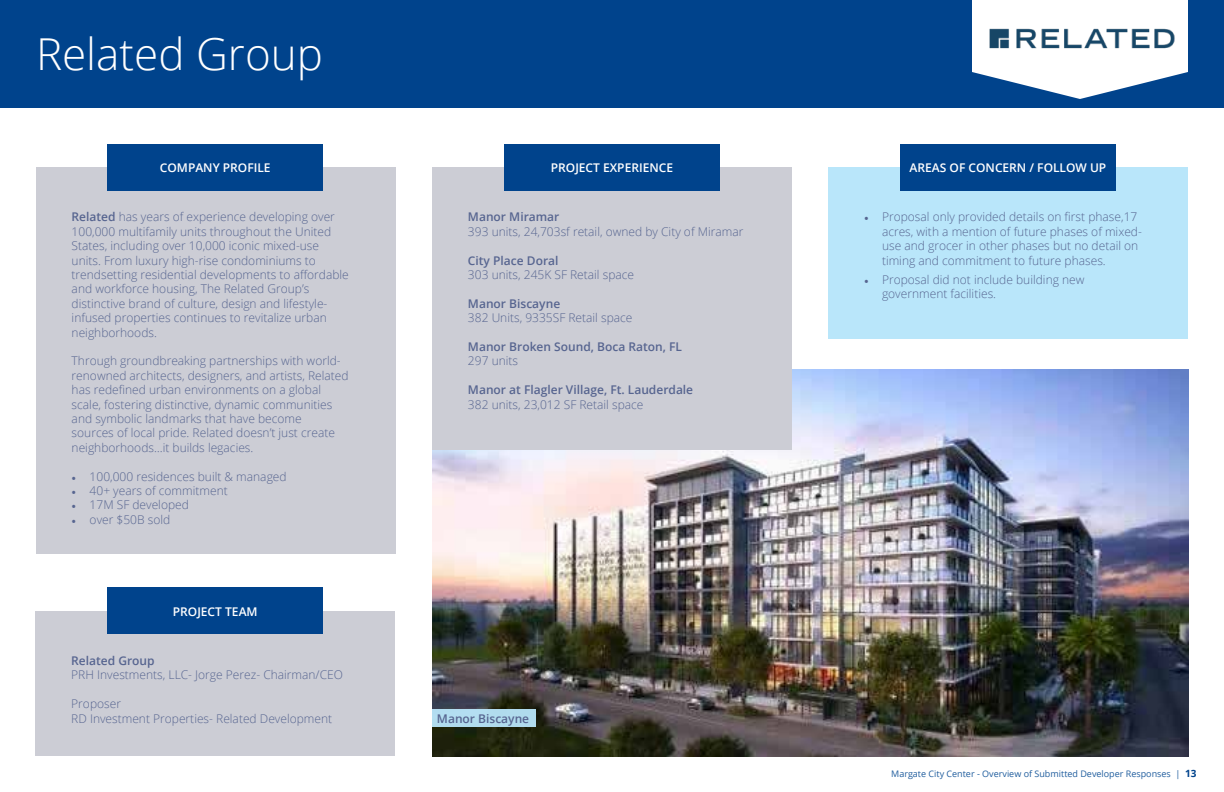
<style>
.page{position:relative;width:1224px;height:792px;background:#fff}
.page>*{position:absolute;margin:0;border:0;box-sizing:border-box;transform-origin:0 0}
.t1{font:300 44px "Open Sans";color:#fff}
.t2{font:300 12px/14.4px "Open Sans";color:#576590}
.t3{font:600 12px "Open Sans";color:#576590}
.t4{font:600 12px "Open Sans";color:#fff}
.t5{font:9px "Open Sans";color:#215e9e}
.s1{font-weight:600}
.s2{font-family:"Minion Pro";font-weight:400}
.s3{font-weight:700;font-size:10px;color:#00438c}
</style>
<div class="page">
<div style="left:0;top:0;width:1224px;height:108px;background:#00438c"></div>
<svg style="left:972px;top:0;width:216px;height:99px"></svg>
<img style="left:432px;top:369px;width:756px;height:387px">
<img style="left:981px;top:9px;width:198px;height:61px">
<div style="left:432px;top:168px;width:360px;height:282px;background:#cccdd5"></div>
<div style="left:504px;top:144px;width:216px;height:47px;background:#00438c"></div>
<div style="left:36px;top:167px;width:359px;height:387px;background:#cccdd5"></div>
<div style="left:107px;top:144px;width:216px;height:47px;background:#00438c"></div>
<div style="left:828px;top:167px;width:360px;height:171px;background:#b9e6fa"></div>
<div style="left:900px;top:144px;width:216px;height:47px;background:#00438c"></div>
<div style="left:36px;top:611px;width:359px;height:145px;background:#cccdd5"></div>
<div style="left:107px;top:588px;width:216px;height:46px;background:#00438c"></div>
<div style="left:432px;top:710px;width:104px;height:17px;background:#b1dcee"></div>
<h1 class="t1" style="left:36px;top:24px;width:288px">Related Group</h1>
<p class="t4" style="left:160px;top:160px;width:112px">COMPANY PROFILE</p>
<p class="t2" style="left:72px;top:210px;width:279px"><span class="s1">Related</span> has years of experience developing over 100,000 multifamily units throughout the United States, including over 10,000 iconic mixed-use units. From luxury high-rise condominiums to trendsetting residential developments to affordable and workforce housing, The Related Group’s distinctive brand of culture, design and lifestyle&shy;infused properties continues to revitalize urban neighborhoods.</p>
<p class="t2" style="left:72px;top:354px;width:278px">Through groundbreaking partnerships with world&shy;renowned architects, designers, and artists, Related has redefined urban environments on a global scale, fostering distinctive, dynamic communities and symbolic landmarks that have become<br>sources of local pride. Related doesn’t just create neighborhoods…it builds legacies.</p>
<p class="t2" style="left:72px;top:469px;width:217px"><span class="s2">•</span> 100,000 residences built &amp; managed</p>
<p class="t2" style="left:72px;top:483px;width:158px"><span class="s2">•</span> 40+ years of commitment</p>
<p class="t2" style="left:72px;top:498px;width:119px"><span class="s2">•</span> 17M SF developed</p>
<p class="t2" style="left:72px;top:512px;width:100px"><span class="s2">•</span> over $50B sold</p>
<p class="t4" style="left:173px;top:603px;width:86px">PROJECT TEAM</p>
<p class="t3" style="left:71px;top:652px;width:85px">Related Group</p>
<p class="t2" style="left:71px;top:667px;width:273px">PRH Investments, LLC- Jorge Perez- Chairman/CEO</p>
<p class="t2" style="left:71px;top:696px;width:262px">Proposer<br>RD Investment Properties- Related Development</p>
<p class="t4" style="left:551px;top:160px;width:124px">PROJECT EXPERIENCE</p>
<p class="t3" style="left:468px;top:209px;width:93px">Manor Miramar</p>
<p class="t2" style="left:468px;top:224px;width:277px">393 units, 24,703sf retail, owned by City of Miramar</p>
<p class="t3" style="left:468px;top:252px;width:92px">City Place Doral</p>
<p class="t2" style="left:468px;top:267px;width:168px">303 units, 245K SF Retail space</p>
<p class="t3" style="left:468px;top:295px;width:94px">Manor Biscayne</p>
<p class="t2" style="left:468px;top:310px;width:166px">382 Units, 9335SF Retail space</p>
<p class="t3" style="left:468px;top:338px;width:215px">Manor Broken Sound, Boca Raton, FL</p>
<p class="t2" style="left:468px;top:354px;width:52px">297 units</p>
<p class="t3" style="left:468px;top:382px;width:227px">Manor at Flagler Village, Ft. Lauderdale</p>
<p class="t2" style="left:468px;top:397px;width:177px">382 units, 23,012 SF Retail space</p>
<p class="t3" style="left:437px;top:710px;width:94px">Manor Biscayne</p>
<p class="t4" style="left:910px;top:160px;width:198px">AREAS OF CONCERN / FOLLOW UP</p>
<p class="t2" style="left:882px;top:210px;width:261px;text-indent:-18px"><span class="s2">•</span> Proposal only provided details on first phase,17 acres, with a mention of future phases of mixed&shy;use and grocer in other phases but no detail on timing and commitment to future phases.</p>
<p class="t2" style="left:882px;top:272px;width:204px;text-indent:-18px"><span class="s2">•</span> Proposal did not include building new government facilities.</p>
<p class="t5" style="left:891px;top:767px;width:307px">Margate City Center - Overview of Submitted Developer Responses | <span class="s3">13</span></p>
</div>
